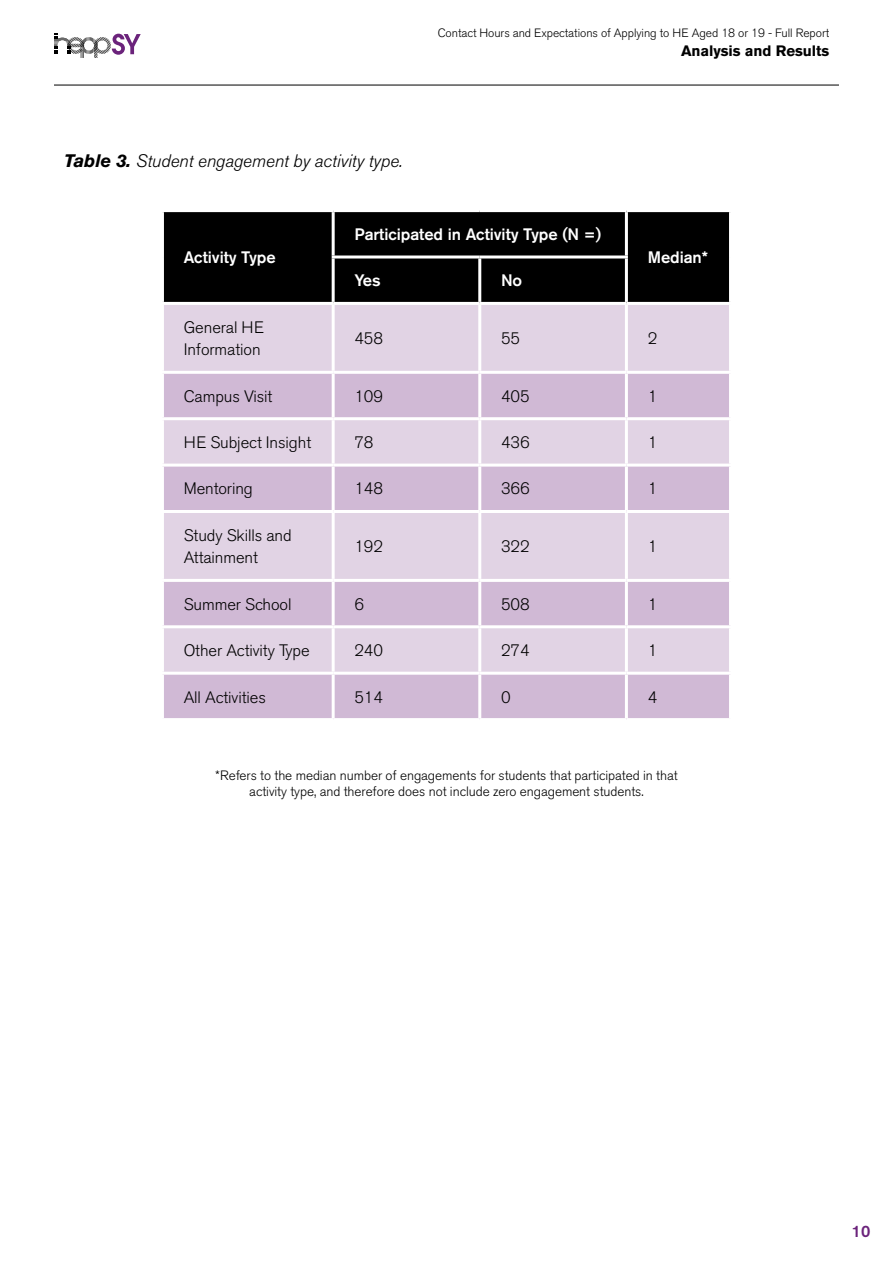
<style>
.page{position:relative;width:893px;height:1263px;background:#fff}
.page>*{position:absolute;margin:0;border:0;box-sizing:border-box;transform-origin:0 0}
.t1{font:italic 300 18px "Akzidenz Grotesk BE";letter-spacing:-.005em;color:#000}
.Table{font:300 16.5px/22.5px "Akzidenz Grotesk BE";letter-spacing:-.005em;color:#000}
.Bold_White{font:500 16.5px "Akzidenz Grotesk BE";letter-spacing:-.005em;color:#fff}
.t2{font:500 16.5px "Akzidenz Grotesk BE";color:#6b237b}
.t3{font:700 15px "Akzidenz Grotesk BE";letter-spacing:-.005em;color:#000}
.Note_Large{font:300 13.5px/16.2px "Akzidenz Grotesk BE";letter-spacing:-.005em;color:#000;text-align:center}
.t4{font:300 12px "Akzidenz Grotesk BE";letter-spacing:-.005em;color:#000}
.s1{font-weight:700}
</style>
<div class="page">
<hr style="left:54px;top:85px;width:785px;height:1px;background:#000">
<svg style="left:54px;top:33px;width:87px;height:25px"></svg>
<div style="left:164px;top:212px;width:565px;height:90px;background:#000"></div>
<div style="left:164px;top:305px;width:565px;height:66px;background:#e1d3e4"></div>
<svg style="left:164px;top:374px;width:565px;height:344px;fill:#d0b9d5"></svg>
<hr style="left:332px;top:212px;width:3px;height:43px;background:#fff">
<hr style="left:625px;top:212px;width:3px;height:43px;background:#fff">
<hr style="left:332px;top:255px;width:148px;height:3px;background:#fff">
<hr style="left:332px;top:258px;width:3px;height:44px;background:#fff">
<hr style="left:480px;top:255px;width:148px;height:3px;background:#fff">
<hr style="left:478px;top:258px;width:3px;height:44px;background:#fff">
<hr style="left:625px;top:258px;width:3px;height:44px;background:#fff">
<hr style="left:332px;top:305px;width:3px;height:66px;background:#fff">
<hr style="left:478px;top:305px;width:3px;height:66px;background:#fff">
<hr style="left:625px;top:305px;width:3px;height:66px;background:#fff">
<hr style="left:332px;top:374px;width:3px;height:43px;background:#fff">
<hr style="left:478px;top:374px;width:3px;height:43px;background:#fff">
<hr style="left:625px;top:374px;width:3px;height:43px;background:#fff">
<hr style="left:161px;top:417px;width:172px;height:3px;background:#fff">
<hr style="left:333px;top:417px;width:147px;height:3px;background:#fff">
<hr style="left:332px;top:420px;width:3px;height:44px;background:#fff">
<hr style="left:480px;top:417px;width:146px;height:3px;background:#fff">
<hr style="left:478px;top:420px;width:3px;height:44px;background:#fff">
<hr style="left:626px;top:417px;width:106px;height:3px;background:#fff">
<hr style="left:625px;top:420px;width:3px;height:44px;background:#fff">
<hr style="left:161px;top:464px;width:172px;height:3px;background:#fff">
<hr style="left:333px;top:464px;width:147px;height:3px;background:#fff">
<hr style="left:332px;top:467px;width:3px;height:43px;background:#fff">
<hr style="left:480px;top:464px;width:146px;height:3px;background:#fff">
<hr style="left:478px;top:467px;width:3px;height:43px;background:#fff">
<hr style="left:626px;top:464px;width:106px;height:3px;background:#fff">
<hr style="left:625px;top:467px;width:3px;height:43px;background:#fff">
<hr style="left:161px;top:510px;width:172px;height:3px;background:#fff">
<hr style="left:333px;top:510px;width:147px;height:3px;background:#fff">
<hr style="left:332px;top:513px;width:3px;height:66px;background:#fff">
<hr style="left:480px;top:510px;width:146px;height:3px;background:#fff">
<hr style="left:478px;top:513px;width:3px;height:66px;background:#fff">
<hr style="left:626px;top:510px;width:106px;height:3px;background:#fff">
<hr style="left:625px;top:513px;width:3px;height:66px;background:#fff">
<hr style="left:161px;top:579px;width:172px;height:3px;background:#fff">
<hr style="left:333px;top:579px;width:147px;height:3px;background:#fff">
<hr style="left:332px;top:582px;width:3px;height:43px;background:#fff">
<hr style="left:480px;top:579px;width:146px;height:3px;background:#fff">
<hr style="left:478px;top:582px;width:3px;height:43px;background:#fff">
<hr style="left:626px;top:579px;width:106px;height:3px;background:#fff">
<hr style="left:625px;top:582px;width:3px;height:43px;background:#fff">
<hr style="left:161px;top:625px;width:172px;height:3px;background:#fff">
<hr style="left:333px;top:625px;width:147px;height:3px;background:#fff">
<hr style="left:332px;top:628px;width:3px;height:44px;background:#fff">
<hr style="left:480px;top:625px;width:146px;height:3px;background:#fff">
<hr style="left:478px;top:628px;width:3px;height:44px;background:#fff">
<hr style="left:626px;top:625px;width:106px;height:3px;background:#fff">
<hr style="left:625px;top:628px;width:3px;height:44px;background:#fff">
<hr style="left:161px;top:672px;width:172px;height:3px;background:#fff">
<hr style="left:333px;top:672px;width:147px;height:3px;background:#fff">
<hr style="left:332px;top:675px;width:3px;height:43px;background:#fff">
<hr style="left:480px;top:672px;width:146px;height:3px;background:#fff">
<hr style="left:478px;top:675px;width:3px;height:43px;background:#fff">
<hr style="left:626px;top:672px;width:106px;height:3px;background:#fff">
<hr style="left:625px;top:675px;width:3px;height:43px;background:#fff">
<p class="t4" style="left:438px;top:26px;width:393px">Contact Hours and Expectations of Applying to HE Aged 18 or 19 - Full Report</p>
<p class="t3" style="left:681px;top:42px;width:149px">Analysis and Results</p>
<p class="t1" style="left:64px;top:150px;width:340px"><span class="s1">Table 3.</span> Student engagement by activity type.</p>
<p class="Bold_White" style="left:184px;top:247px;width:94px">Activity Type</p>
<p class="Bold_White" style="left:354px;top:224px;width:248px">Participated in Activity Type (N =)</p>
<p class="Bold_White" style="left:354px;top:270px;width:28px">Yes</p>
<p class="Bold_White" style="left:501px;top:270px;width:23px">No</p>
<p class="Bold_White" style="left:648px;top:247px;width:62px">Median*</p>
<p class="Table" style="left:184px;top:316px;width:82px">General HE<br>Information</p>
<p class="Table" style="left:354px;top:327px;width:30px">458</p>
<p class="Table" style="left:501px;top:327px;width:21px">55</p>
<p class="Table" style="left:648px;top:327px;width:11px">2</p>
<p class="Table" style="left:184px;top:385px;width:90px">Campus Visit</p>
<p class="Table" style="left:354px;top:385px;width:30px">109</p>
<p class="Table" style="left:501px;top:385px;width:30px">405</p>
<p class="Table" style="left:648px;top:385px;width:11px">1</p>
<p class="Table" style="left:184px;top:431px;width:129px">HE Subject Insight</p>
<p class="Table" style="left:354px;top:431px;width:21px">78</p>
<p class="Table" style="left:501px;top:431px;width:30px">436</p>
<p class="Table" style="left:648px;top:431px;width:11px">1</p>
<p class="Table" style="left:184px;top:478px;width:71px">Mentoring</p>
<p class="Table" style="left:354px;top:478px;width:30px">148</p>
<p class="Table" style="left:501px;top:478px;width:30px">366</p>
<p class="Table" style="left:648px;top:478px;width:11px">1</p>
<p class="Table" style="left:184px;top:524px;width:109px">Study Skills and<br>Attainment</p>
<p class="Table" style="left:354px;top:535px;width:30px">192</p>
<p class="Table" style="left:501px;top:535px;width:30px">322</p>
<p class="Table" style="left:648px;top:535px;width:11px">1</p>
<p class="Table" style="left:184px;top:593px;width:109px">Summer School</p>
<p class="Table" style="left:354px;top:593px;width:11px">6</p>
<p class="Table" style="left:501px;top:593px;width:30px">508</p>
<p class="Table" style="left:648px;top:593px;width:11px">1</p>
<p class="Table" style="left:184px;top:639px;width:127px">Other Activity Type</p>
<p class="Table" style="left:354px;top:639px;width:30px">240</p>
<p class="Table" style="left:501px;top:639px;width:30px">274</p>
<p class="Table" style="left:648px;top:639px;width:11px">1</p>
<p class="Table" style="left:184px;top:686px;width:84px">All Activities</p>
<p class="Table" style="left:354px;top:686px;width:30px">514</p>
<p class="Table" style="left:501px;top:686px;width:11px">0</p>
<p class="Table" style="left:648px;top:686px;width:11px">4</p>
<p class="Note_Large" style="left:215px;top:767px;width:464px">*Refers to the median number of engagements for students that participated in that activity type, and therefore does not include zero engagement students.</p>
<p class="t2" style="left:852px;top:1221px;width:20px">10</p>
</div>
